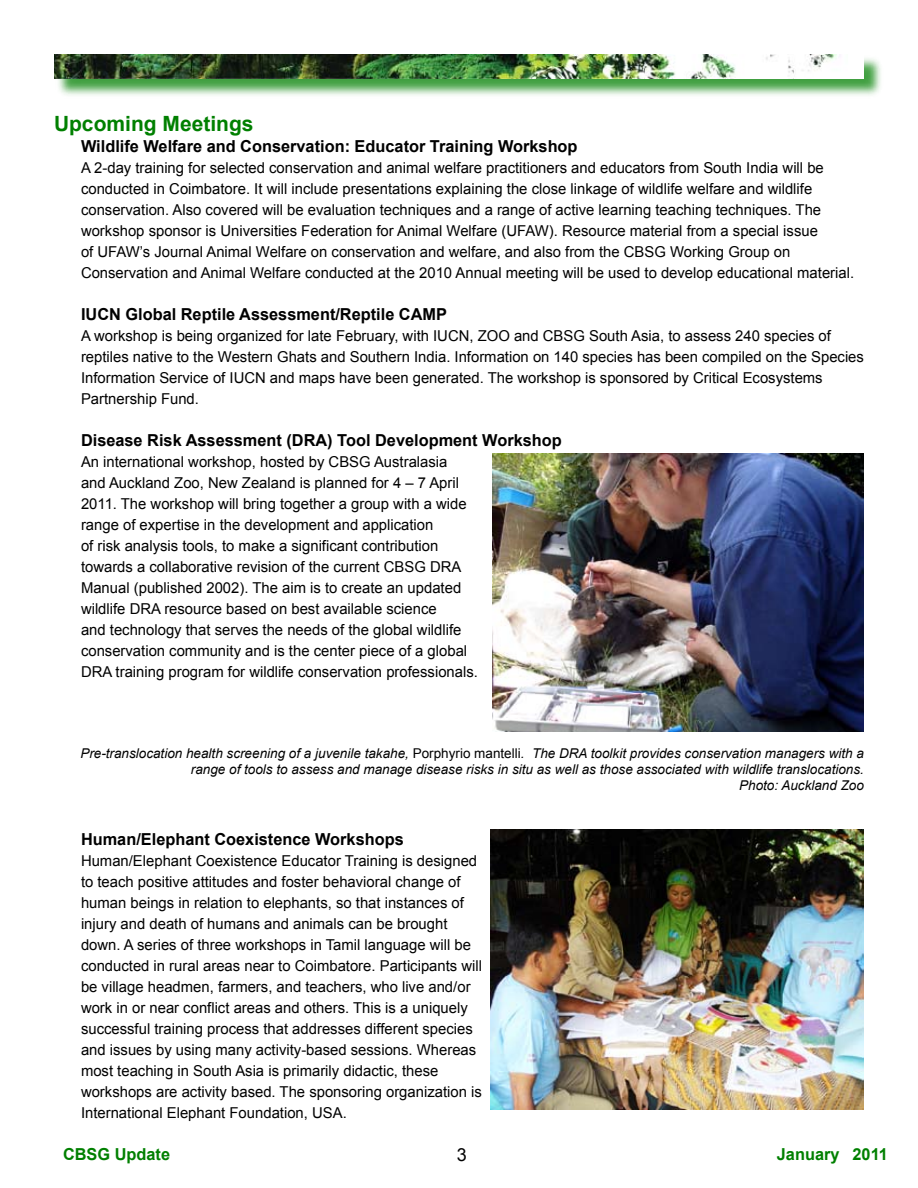
<style>
.page{position:relative;width:918px;height:1188px;background:#fff}
.page>*{position:absolute;margin:0;border:0;box-sizing:border-box;transform-origin:0 0}
.t1{font:700 21px "Arial";color:#008000}
.t2{font:700 16.5px "Arial";color:#000}
.t3{font:700 16.5px "Arial";color:#008000}
.t4{font:15px/21px "Arial";color:#000}
.t5{font:italic 13.5px/16.2px "Arial";color:#000;text-align:right}
.s1{font-style:normal}
</style>
<div class="page">
<img style="left:492px;top:453px;width:372px;height:279px">
<div style="left:56px;top:56px;width:828px;height:43px;background:#008000;opacity:.75"></div>
<img style="left:54px;top:54px;width:810px;height:25px">
<img style="left:490px;top:830px;width:374px;height:280px">
<h1 class="t1" style="left:54px;top:109px;width:201px">Upcoming Meetings</h1>
<p class="t2" style="left:81px;top:135px;width:498px">Wildlife Welfare and Conservation: Educator Training Workshop</p>
<p class="t4" style="left:81px;top:157px;width:775px">A 2-day training for selected conservation and animal welfare practitioners and educators from South India will be conducted in Coimbatore. It will include presentations explaining the close linkage of wildlife welfare and wildlife conservation. Also covered will be evaluation techniques and a range of active learning teaching techniques. The workshop sponsor is Universities Federation for Animal Welfare (UFAW). Resource material from a special issue<br>of UFAW’s Journal Animal Welfare on conservation and welfare, and also from the CBSG Working Group on Conservation and Animal Welfare conducted at the 201 0 Annual meeting will be used to develop educational material.</p>
<p class="t2" style="left:81px;top:303px;width:368px">IUCN Global Reptile Assessment/Reptile CAMP</p>
<p class="t4" style="left:81px;top:325px;width:784px">A workshop is being organized for late February, with IUCN, ZOO and CBSG South Asia, to assess 240 species of reptiles native to the Western Ghats and Southern India. Information on 1 40 species has been compiled on the Species Information Service of IUCN and maps have been generated. The workshop is sponsored by Critical Ecosystems Partnership Fund.</p>
<p class="t2" style="left:81px;top:429px;width:482px">Disease Risk Assessment (DRA) Tool Development Workshop</p>
<p class="t4" style="left:81px;top:451px;width:398px">An international workshop, hosted by CBSG Australasia<br>and Auckland Zoo, New Zealand is planned for 4 – 7 April 2011 . The workshop will bring together a group with a wide range of expertise in the development and application<br>of risk analysis tools, to make a significant contribution towards a collaborative revision of the current CBSG DRA Manual (published 2002). The aim is to create an updated wildlife DRA resource based on best available science<br>and technology that serves the needs of the global wildlife conservation community and is the center piece of a global DRA training program for wildlife conservation professionals.</p>
<p class="t5" style="left:80px;top:745px;width:785px">Pre-translocation health screening of a juvenile takahe, <span class="s1">Porphyrio mantelli</span>. The DRA toolkit provides conservation managers with a range of tools to assess and manage disease risks in situ as well as those associated with wildlife translocations.<br>Photo: Auckland Zoo</p>
<p class="t2" style="left:81px;top:828px;width:324px">Human/Elephant Coexistence Workshops</p>
<p class="t4" style="left:81px;top:850px;width:403px">Human/Elephant Coexistence Educator Training is designed to teach positive attitudes and foster behavioral change of human beings in relation to elephants, so that instances of injury and death of humans and animals can be brought down. A series of three workshops in Tamil language will be conducted in rural areas near to Coimbatore. Participants will be village headmen, farmers, and teachers, who live and/or work in or near conflict areas and others. This is a uniquely successful training process that addresses different species and issues by using many activity-based sessions. Whereas most teaching in South Asia is primarily didactic, these workshops are activity based. The sponsoring organization is International Elephant Foundation, USA.</p>
<p class="t3" style="left:63px;top:1143px;width:109px">CBSG Update</p>
<p class="t3" style="left:777px;top:1143px;width:113px">January 2011</p>
</div>
